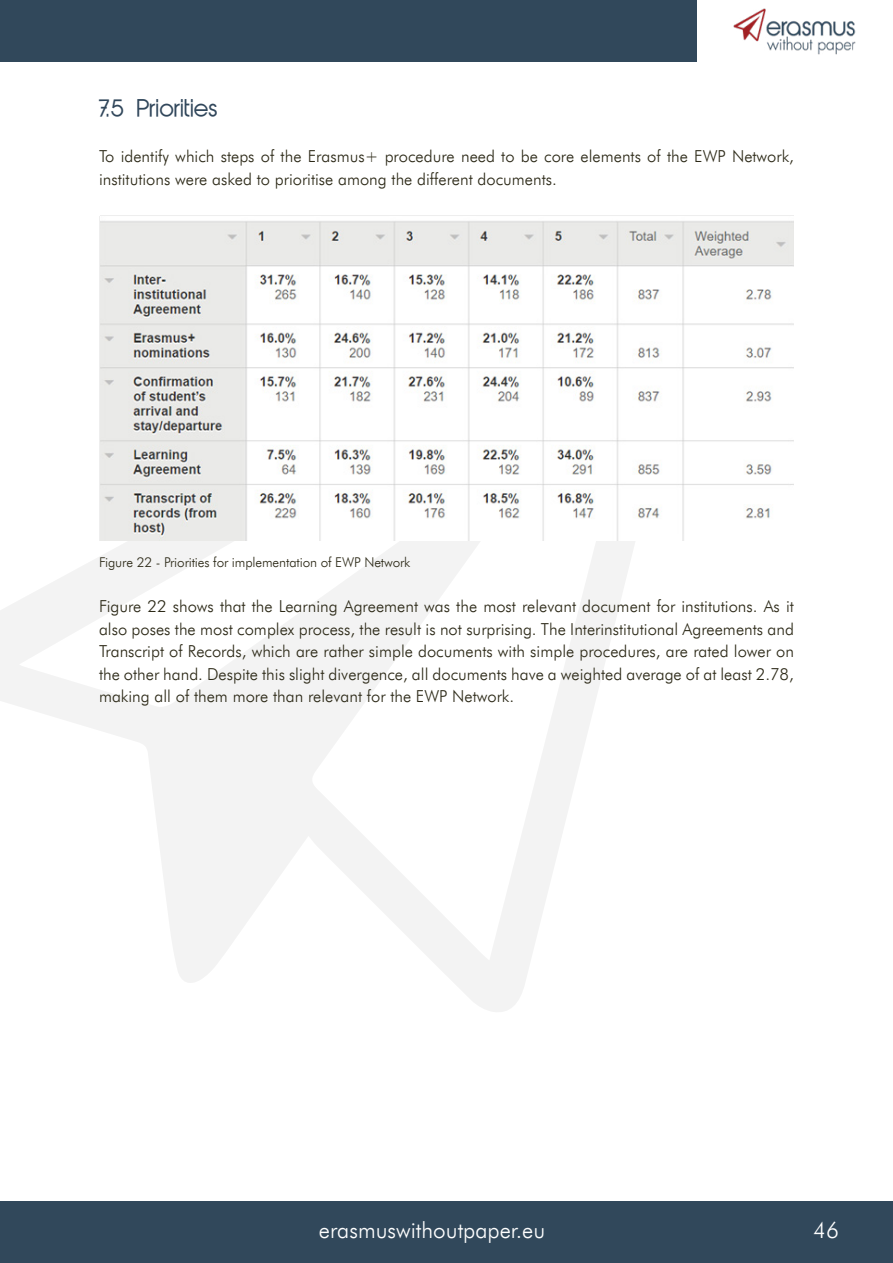
<style>
.page{position:relative;width:893px;height:1263px;background:#fff}
.page>*{position:absolute;margin:0;border:0;box-sizing:border-box;transform-origin:0 0}
.t1{font:300 22.5px "Futura BT";color:#fff}
.t2{font:22.5px "Abeatby Kai";color:#31475b}
.t3{font:300 16.5px/22.5px "Futura BT";color:#2c2917}
.t4{font:300 13.5px "Futura BT";letter-spacing:-.01em;color:#2c2917}
</style>
<div class="page">
<div style="left:0;top:0;width:696px;height:62px;background:#31485b"></div>
<img style="left:733px;top:9px;width:123px;height:45px">
<div style="left:0;top:1201px;width:893px;height:62px;background:#31485b"></div>
<svg style="left:0;top:249px;width:635px;height:763px"></svg>
<img style="left:100px;top:221px;width:694px;height:320px">
<h1 class="t2" style="left:99px;top:99px;width:121px">7.5 Priorities</h1>
<p class="t3" style="left:99px;top:145px;width:696px">To identify which steps of the Erasmus+ procedure need to be core elements of the EWP Network, institutions were asked to prioritise among the different documents.</p>
<p class="t4" style="left:99px;top:554px;width:313px">Figure 22 - Priorities for implementation of EWP Network</p>
<p class="t3" style="left:99px;top:595px;width:696px;text-align:justify">Figure 22 shows that the Learning Agreement was the most relevant document for institutions. As it also poses the most complex process, the result is not surprising. The Interinstitutional Agreements and Transcript of Records, which are rather simple documents with simple procedures, are rated lower on the other hand. Despite this slight divergence, all documents have a weighted average of at least 2.78, making all of them more than relevant for the EWP Network.</p>
<h1 class="t1" style="left:319px;top:1217px;width:228px">erasmuswithoutpaper.eu</h1>
<h1 class="t1" style="left:813px;top:1217px;width:27px">46</h1>
</div>
